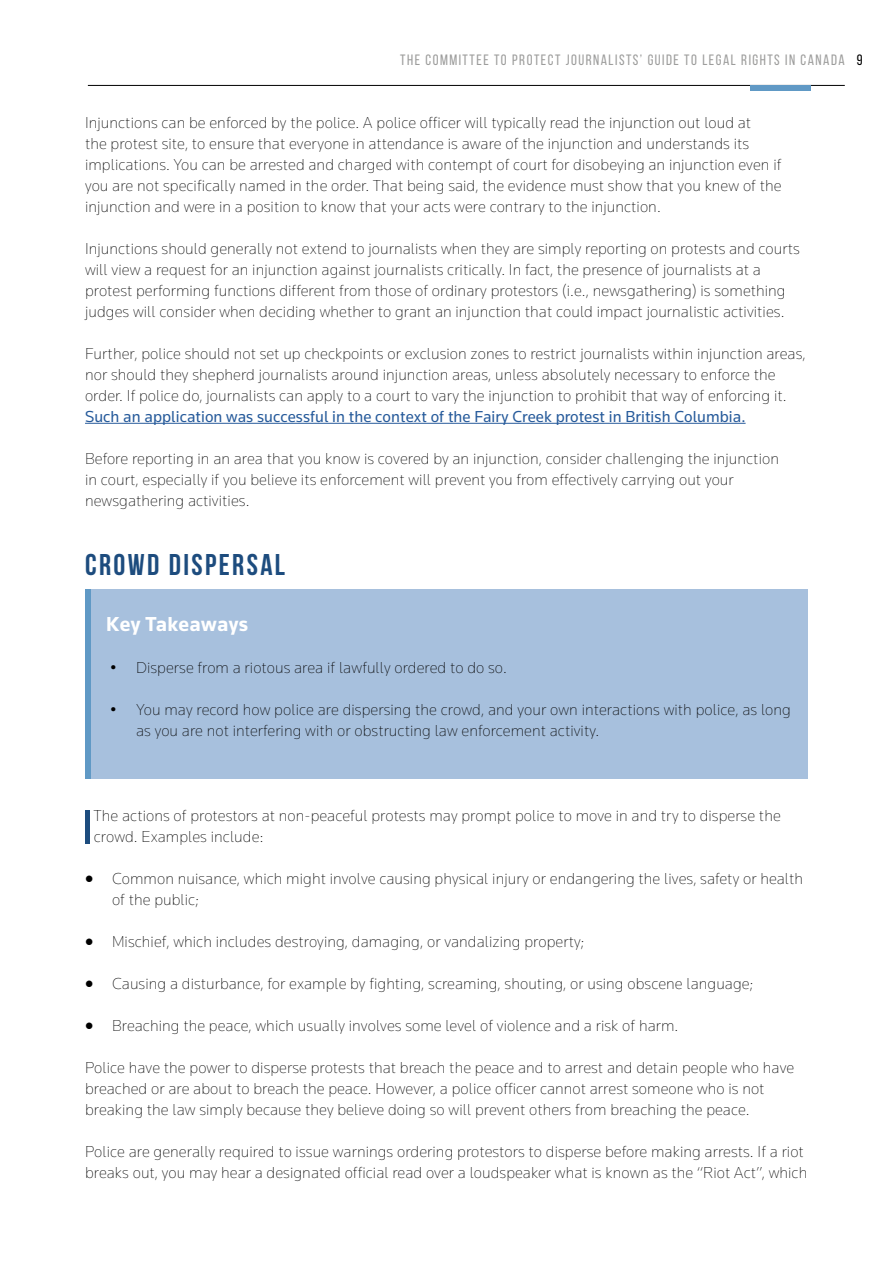
<style>
.page{position:relative;width:893px;height:1263px;background:#fff}
.page>*{position:absolute;margin:0;border:0;box-sizing:border-box;transform-origin:0 0}
.t1{font:700 30px "Bebas Neue";letter-spacing:.08em;color:#1d4c7e}
.t2{font:700 21px "Knowledge";letter-spacing:.015em;color:#fff}
.t3{font:200 16.5px/21px "Knowledge";letter-spacing:.005em;color:#000}
.t4{font:16.5px "Knowledge";letter-spacing:.005em;color:#275b9b}
.t5{font:15px "Bebas Neue";letter-spacing:.1em;color:#9d9d9c}
.s1{color:#000}
.s2{font-weight:400}
</style>
<div class="page">
<hr style="left:88px;top:85px;width:757px;height:1px;background:#000">
<div style="left:750px;top:85px;width:61px;height:5px;background:#6099c5"></div>
<hr style="left:85px;top:423px;width:661px;height:1px;background:#275b9b">
<div style="left:85px;top:810px;width:5px;height:34px;background:#1d4c7e"></div>
<div style="left:85px;top:589px;width:723px;height:189px;background:#a7c0dd"></div>
<div style="left:85px;top:589px;width:5px;height:189px;background:#6099c5"></div>
<p class="t5" style="left:400px;top:52px;width:464px">THE COMMITTEE TO PROTECT JOURNALISTS’ GUIDE TO LEGAL RIGHTS IN CANADA <span class="s1">9</span></p>
<p class="t3" style="left:85px;top:111px;width:698px">Injunctions can be enforced by the police. A police officer will typically read the injunction out loud at<br>the protest site, to ensure that everyone in attendance is aware of the injunction and understands its implications. You can be arrested and charged with contempt of court for disobeying an injunction even if you are not specifically named in the order. That being said, the evidence must show that you knew of the injunction and were in a position to know that your acts were contrary to the injunction.</p>
<p class="t3" style="left:85px;top:237px;width:716px">Injunctions should generally not extend to journalists when they are simply reporting on protests and courts will view a request for an injunction against journalists critically. In fact, the presence of journalists at a protest performing functions different from those of ordinary protestors (i.e., newsgathering) is something judges will consider when deciding whether to grant an injunction that could impact journalistic activities.</p>
<p class="t3" style="left:85px;top:342px;width:722px">Further, police should not set up checkpoints or exclusion zones to restrict journalists within injunction areas, nor should they shepherd journalists around injunction areas, unless absolutely necessary to enforce the order. If police do, journalists can apply to a court to vary the injunction to prohibit that way of enforcing it.</p>
<p class="t4" style="left:85px;top:406px;width:662px">Such an application was successful in the context of the Fairy Creek protest in British Columbia.</p>
<p class="t3" style="left:85px;top:447px;width:695px">Before reporting in an area that you know is covered by an injunction, consider challenging the injunction in court, especially if you believe its enforcement will prevent you from effectively carrying out your newsgathering activities.</p>
<h1 class="t1" style="left:85px;top:548px;width:202px">CROWD DISPERSAL</h1>
<p class="t2" style="left:106px;top:611px;width:143px">Key Takeaways</p>
<p class="t3" style="left:111px;top:657px;width:398px"><span class="s2">•</span> Disperse from a riotous area if lawfully ordered to do so.</p>
<p class="t3" style="left:136px;top:699px;width:656px;text-indent:-26px"><span class="s2">•</span> You may record how police are dispersing the crowd, and your own interactions with police, as long as you are not interfering with or obstructing law enforcement activity.</p>
<p class="t3" style="left:94px;top:804px;width:689px">The actions of protestors at non-peaceful protests may prompt police to move in and try to disperse the crowd. Examples include:</p>
<p class="t3" style="left:112px;top:867px;width:692px;text-indent:-27px">• Common nuisance, which might involve causing physical injury or endangering the lives, safety or health of the public;</p>
<p class="t3" style="left:85px;top:930px;width:501px">• Mischief, which includes destroying, damaging, or vandalizing property;</p>
<p class="t3" style="left:85px;top:972px;width:670px">• Causing a disturbance, for example by fighting, screaming, shouting, or using obscene language;</p>
<p class="t3" style="left:85px;top:1014px;width:595px">• Breaching the peace, which usually involves some level of violence and a risk of harm.</p>
<p class="t3" style="left:85px;top:1056px;width:711px">Police have the power to disperse protests that breach the peace and to arrest and detain people who have breached or are about to breach the peace. However, a police officer cannot arrest someone who is not breaking the law simply because they believe doing so will prevent others from breaching the peace.</p>
<p class="t3" style="left:85px;top:1140px;width:724px">Police are generally required to issue warnings ordering protestors to disperse before making arrests. If a riot breaks out, you may hear a designated official read over a loudspeaker what is known as the “Riot Act”, which</p>
</div>
